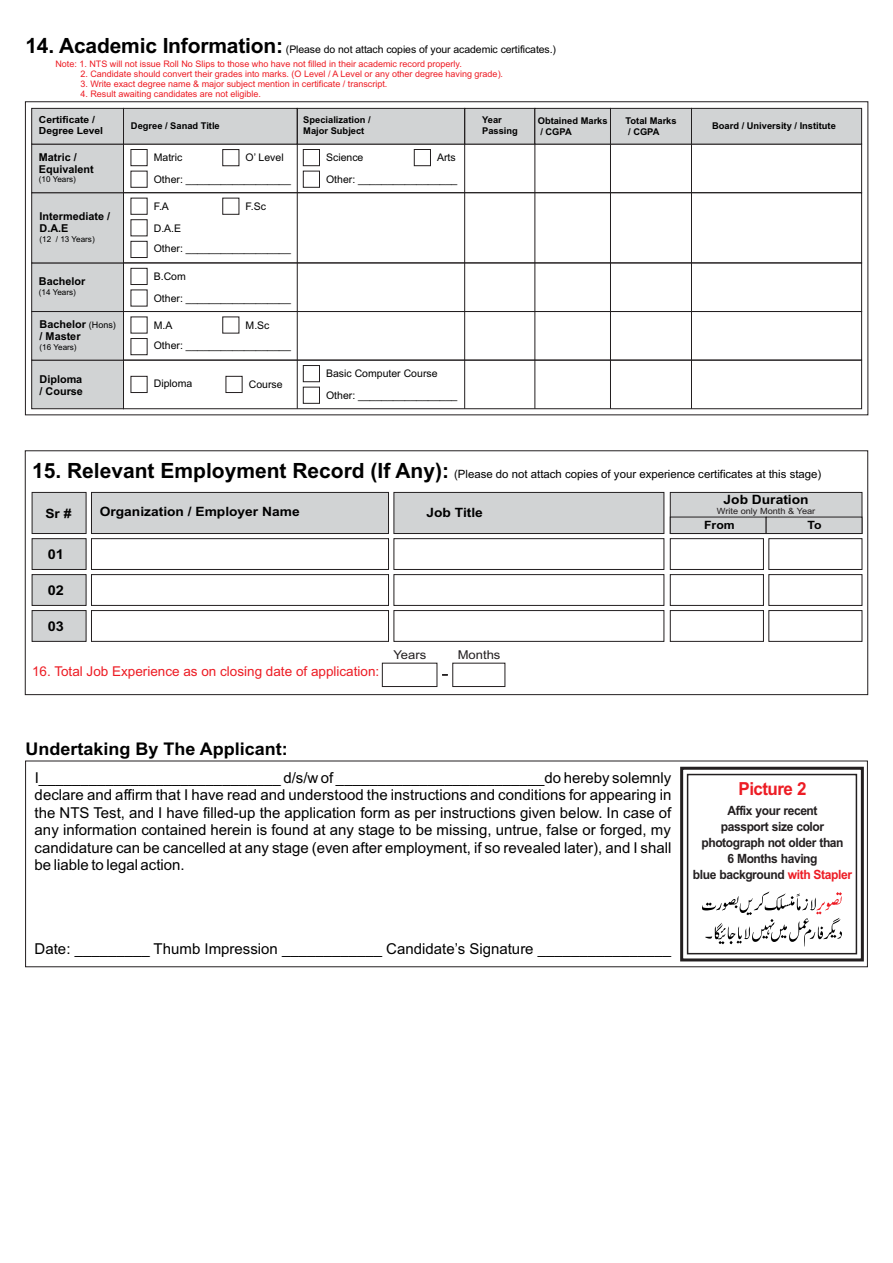
<style>
.page{position:relative;width:893px;height:1263px;background:#fff}
.page>*{position:absolute;margin:0;border:0;box-sizing:border-box;transform-origin:0 0}
.t1{font:700 18px "Arial";letter-spacing:-.035em;color:#ed1c24;scale:.94 1}
.t2{font:700 17.55px "Arial";color:#000}
.t3{font:15px/17.4px "Arial";color:#000;text-align:justify}
.t4{font:13.5px "Arial";color:#ed1c24}
.t5{font:700 13.5px "Arial";color:#000;scale:1.07 1}
.t6{font:700 12.9px "Arial";color:#000;scale:1.07 1}
.t7{font:700 12.75px/15.9px "Arial";letter-spacing:-.035em;color:#231f20;text-align:center;scale:.94 1}
.t8{font:12.15px "Arial";color:#231f20;scale:1.07 1}
.t9{font:11.4px "Arial";color:#000}
.t10{font:700 11.4px "Arial";color:#000;scale:1.07 1}
.t11{font:700 10.8px/12.1px "Arial";color:#000}
.t12{font:10.5px/21.6px "Arial";color:#000}
.t13{font:700 9.75px/10.9px "Arial";color:#000;scale:1.06 1}
.t14{font:700 9.3px/10.4px "Arial";color:#000}
.t15{font:9px "Arial";color:#ed1c24}
.t16{font:8.55px "Arial";color:#231f20;scale:1.07 1}
.t17{font:8.1px "Arial";color:#000}
.s1{font-weight:700;font-size:21px}
.s2{font-weight:400;font-size:9px}
.s3{color:#ed1c24}
</style>
<div class="page">
<div style="left:25px;top:450px;width:843px;height:245px;border:1px solid #231f20"></div>
<svg style="left:31px;top:492px;width:832px;height:150px"></svg>
<div style="left:91px;top:538px;width:298px;height:32px;border:1px solid #231f20"></div>
<div style="left:394px;top:538px;width:270px;height:32px;border:1px solid #231f20"></div>
<div style="left:670px;top:538px;width:94px;height:32px;border:1px solid #231f20"></div>
<div style="left:768px;top:538px;width:94px;height:32px;border:1px solid #231f20"></div>
<div style="left:91px;top:574px;width:298px;height:32px;border:1px solid #231f20"></div>
<div style="left:394px;top:574px;width:270px;height:32px;border:1px solid #231f20"></div>
<div style="left:670px;top:574px;width:94px;height:32px;border:1px solid #231f20"></div>
<div style="left:768px;top:574px;width:94px;height:32px;border:1px solid #231f20"></div>
<div style="left:91px;top:610px;width:298px;height:32px;border:1px solid #231f20"></div>
<div style="left:394px;top:610px;width:270px;height:32px;border:1px solid #231f20"></div>
<div style="left:670px;top:610px;width:94px;height:32px;border:1px solid #231f20"></div>
<div style="left:768px;top:610px;width:94px;height:32px;border:1px solid #231f20"></div>
<div style="left:382px;top:663px;width:55px;height:24px;border:1px solid #231f20"></div>
<div style="left:453px;top:663px;width:52px;height:24px;border:1px solid #231f20"></div>
<svg style="left:442px;top:674px;width:6px;height:2px"></svg>
<svg style="left:680px;top:766px;width:184px;height:196px"></svg>
<svg style="left:31px;top:108px;width:831px;height:301px"></svg>
<div style="left:131px;top:149px;width:17px;height:17px;border:1px solid #231f20"></div>
<div style="left:222px;top:149px;width:17px;height:17px;border:1px solid #231f20"></div>
<div style="left:222px;top:198px;width:17px;height:17px;border:1px solid #231f20"></div>
<div style="left:131px;top:241px;width:17px;height:17px;border:1px solid #231f20"></div>
<div style="left:131px;top:268px;width:17px;height:17px;border:1px solid #231f20"></div>
<div style="left:131px;top:376px;width:17px;height:17px;border:1px solid #231f20"></div>
<div style="left:226px;top:376px;width:16px;height:17px;border:1px solid #231f20"></div>
<div style="left:222px;top:317px;width:17px;height:16px;border:1px solid #231f20"></div>
<div style="left:131px;top:338px;width:17px;height:17px;border:1px solid #231f20"></div>
<div style="left:303px;top:365px;width:17px;height:17px;border:1px solid #231f20"></div>
<div style="left:303px;top:387px;width:17px;height:17px;border:1px solid #231f20"></div>
<p class="t12" style="left:25px;top:39px;width:532px"><span class="s1">14. Academic Information:</span> (Please do not attach copies of your academic certificates.)</p>
<p class="t15" style="left:55px;top:60px;width:408px">Note: 1. NTS will not issue Roll No Slips to those who have not filled in their academic record properly.</p>
<p class="t15" style="left:80px;top:70px;width:424px">2. Candidate should convert their grades into marks. (O Level / A Level or any other degree having grade).</p>
<p class="t15" style="left:80px;top:80px;width:308px">3. Write exact degree name &amp; major subject mention in certificate / transcript.</p>
<p class="t15" style="left:80px;top:90px;width:182px">4. Result awaiting candidates are not eligible.</p>
<p class="t13" style="left:39px;top:115px;width:62px">Certificate /<br>Degree Level</p>
<p class="t14" style="left:482px;top:116px;width:37px">Year<br>Passing</p>
<p class="t14" style="left:303px;top:116px;width:69px">Specialization /<br>Major Subject</p>
<p class="t14" style="left:626px;top:117px;width:53px">Total Marks / CGPA</p>
<p class="t14" style="left:538px;top:117px;width:71px">Obtained Marks / CGPA</p>
<p class="t14" style="left:131px;top:121px;width:90px">Degree / Sanad Title</p>
<p class="t14" style="left:712px;top:121px;width:125px">Board / University / Institute</p>
<p class="t11" style="left:39px;top:152px;width:56px">Matric /<br>Equivalent</p>
<p class="t17" style="left:39px;top:176px;width:39px">(10 Years)</p>
<p class="t12" style="left:246px;top:148px;width:40px">O’ Level</p>
<p class="t12" style="left:154px;top:148px;width:139px">Matric<br>Other: __________________</p>
<p class="t12" style="left:326px;top:148px;width:39px">Science</p>
<p class="t12" style="left:326px;top:148px;width:133px;text-align:right">Arts<br>Other: _________________</p>
<p class="t11" style="left:40px;top:211px;width:72px">Intermediate /<br>D.A.E</p>
<p class="t17" style="left:40px;top:236px;width:57px">(12 / 13 Years)</p>
<p class="t12" style="left:154px;top:196px;width:17px">F.A</p>
<p class="t12" style="left:246px;top:196px;width:22px">F.Sc</p>
<p class="t12" style="left:154px;top:239px;width:139px">Other: __________________</p>
<p class="t12" style="left:154px;top:218px;width:29px">D.A.E</p>
<p class="t11" style="left:39px;top:277px;width:48px">Bachelor</p>
<p class="t17" style="left:39px;top:289px;width:39px">(14 Years)</p>
<p class="t12" style="left:154px;top:267px;width:139px">B.Com<br>Other: __________________</p>
<p class="t11" style="left:40px;top:319px;width:78px">Bachelor <span class="s2">(Hons) </span>/ Master</p>
<p class="t17" style="left:40px;top:344px;width:39px">(16 Years)</p>
<p class="t11" style="left:40px;top:374px;width:45px">Diploma / Course</p>
<p class="t12" style="left:154px;top:316px;width:139px;line-height:20.5px;text-indent:92px">M.Sc<br>Other: __________________</p>
<p class="t12" style="left:154px;top:315px;width:20px">M.A</p>
<p class="t12" style="left:154px;top:374px;width:40px">Diploma</p>
<p class="t12" style="left:249px;top:375px;width:35px">Course</p>
<p class="t12" style="left:326px;top:364px;width:133px">Basic Computer Course<br>Other: _________________</p>
<p class="t9" style="left:32px;top:470px;width:791px"><span class="s1">15. Relevant Employment Record (If Any):</span> (Please do not attach copies of your experience certificates at this stage)</p>
<p class="t6" style="left:45px;top:508px;width:26px">Sr #</p>
<p class="t5" style="left:48px;top:549px;width:17px">01</p>
<p class="t5" style="left:48px;top:585px;width:17px">02</p>
<p class="t5" style="left:48px;top:621px;width:17px">03</p>
<p class="t6" style="left:724px;top:494px;width:81px">Job Duration</p>
<p class="t16" style="left:717px;top:508px;width:93px">Write only Month &amp; Year</p>
<p class="t10" style="left:704px;top:521px;width:30px">From</p>
<p class="t10" style="left:808px;top:521px;width:15px">To</p>
<p class="t6" style="left:100px;top:507px;width:188px">Organization / Employer Name</p>
<p class="t6" style="left:427px;top:508px;width:54px">Job Title</p>
<p class="t4" style="left:32px;top:666px;width:349px">16. Total Job Experience as on closing date of application:</p>
<p class="t8" style="left:393px;top:650px;width:32px">Years</p>
<p class="t8" style="left:458px;top:650px;width:42px">Months</p>
<p class="t2" style="left:26px;top:743px;width:264px">Undertaking By The Applicant:</p>
<p class="t3" style="left:35px;top:770px;width:638px">I_____________________________ d/s/w of _________________________do hereby solemnly declare and affirm that I have read and understood the instructions and conditions for appearing in the NTS Test, and I have filled-up the application form as per instructions given below. In case of any information contained herein is found at any stage to be missing, untrue, false or forged, my candidature can be cancelled at any stage (even after employment, if so revealed later), and I shall be liable to legal action.</p>
<p class="t1" style="left:739px;top:782px;width:74px">Picture 2</p>
<p class="t7" style="left:701px;top:804px;width:153px">Affix your recent<br>passport size color photograph not older than<br>6 Months having</p>
<p class="t7" style="left:693px;top:867px;width:171px">blue background <span class="s3">with Stapler</span></p>
<p class="t3" style="left:35px;top:941px;width:638px">Date: _________ Thumb Impression ____________ Candidate’s Signature ________________</p>
</div>
